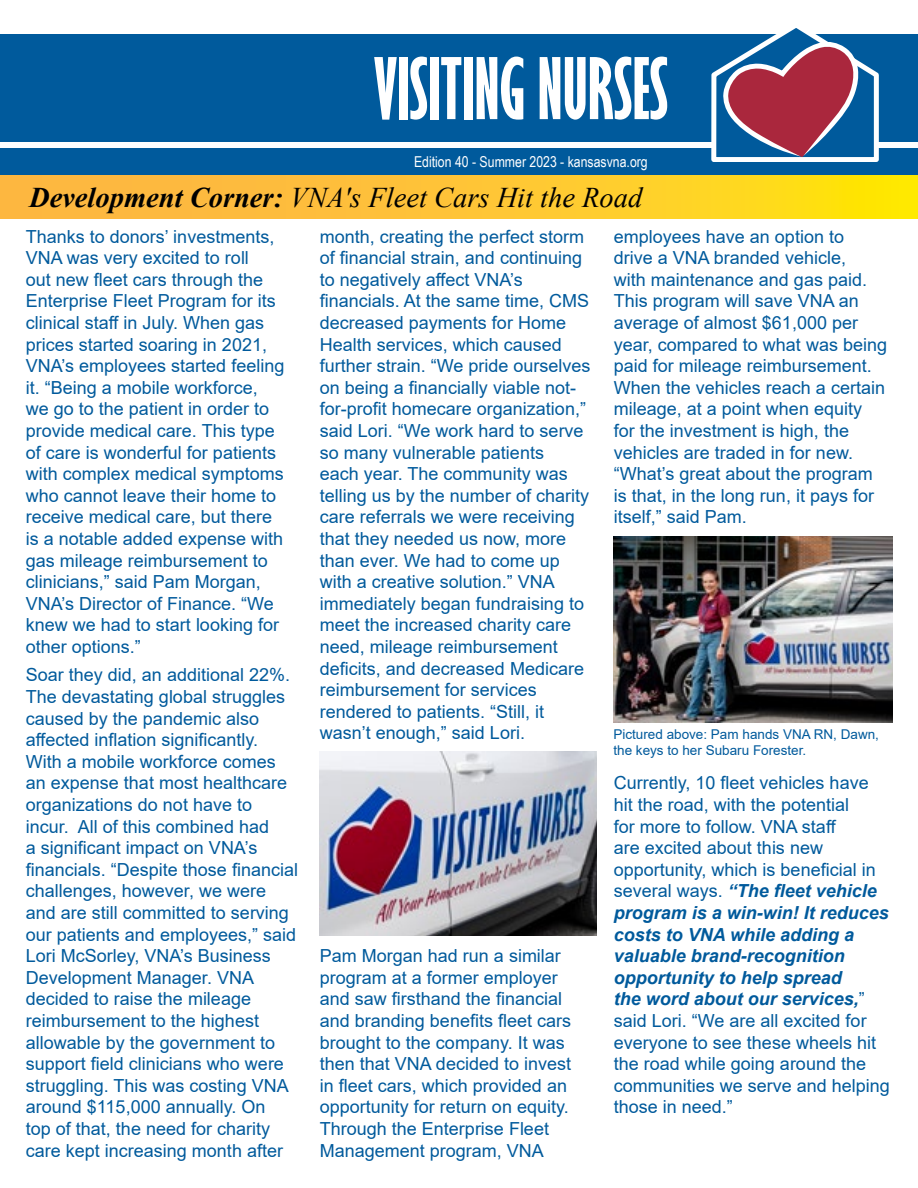
<style>
.page{position:relative;width:918px;height:1188px;background:#fff}
.page>*{position:absolute;margin:0;border:0;box-sizing:border-box;transform-origin:0 0}
.t1{font:700 extra-condensed 78px "Gill Sans";color:#fff}
.t2{font:italic 28.5px "Times New Roman";color:#000}
.t3{font:18px/21.6px "Arial";color:#005a9c}
.t4{font:15px "Arial Narrow";color:#fff}
.t5{font:13.5px/16.2px "Arial";color:#005a9c}
.s1{font-weight:700}
.s2{font-weight:700;font-style:italic}
</style>
<div class="page">
<div style="left:0;top:34px;width:918px;height:108px;background:#005a9c"></div>
<div style="left:0;top:148px;width:918px;height:27px;background:#005a9c"></div>
<svg style="left:0;top:175px;width:918px;height:44px;background:#fec82f"></svg>
<svg style="left:711px;top:28px;width:168px;height:134px"></svg>
<img style="left:614px;top:537px;width:279px;height:186px">
<img style="left:320px;top:751px;width:277px;height:185px">
<h1 class="t1" style="left:374px;top:41px;width:296px">VISITING NURSES</h1>
<p class="t4" style="left:414px;top:151px;width:235px">Edition 40 - Summer 2023 - kansasvna.org</p>
<h2 class="t2" style="left:29px;top:178px;width:615px"><span class="s1">Development Corner:</span> VNA's Fleet Cars Hit the Road</h2>
<p class="t3" style="left:26px;top:225px;width:260px">Thanks to donors’ investments,<br>VNA was very excited to roll<br>out new fleet cars through the<br>Enterprise Fleet Program for its clinical staff in July. When gas prices started soaring in 2021,<br>VNA’s employees started feeling it. “Being a mobile workforce, we go to the patient in order to provide medical care. This type of care is wonderful for patients with complex medical symptoms who cannot leave their home to receive medical care, but there is a notable added expense with gas mileage reimbursement to clinicians,” said Pam Morgan,<br>VNA’s Director of Finance. “We knew we had to start looking for other options.”</p>
<p class="t3" style="left:26px;top:664px;width:274px">Soar they did, an additional 22%.<br>The devastating global struggles caused by the pandemic also affected inflation significantly.<br>With a mobile workforce comes an expense that most healthcare organizations do not have to incur. All of this combined had<br>a significant impact on VNA’s financials. “Despite those financial challenges, however, we were and are still committed to serving our patients and employees,” said<br>Lori McSorley, VNA’s Business<br>Development Manager. VNA decided to raise the mileage reimbursement to the highest allowable by the government to support field clinicians who were struggling. This was costing VNA around $115,000 annually. On<br>top of that, the need for charity care kept increasing month after</p>
<p class="t3" style="left:320px;top:225px;width:272px">month, creating the perfect storm of financial strain, and continuing to negatively affect VNA’s financials. At the same time, CMS decreased payments for Home<br>Health services, which caused further strain. “We pride ourselves on being a financially viable not&shy;for-profit homecare organization,” said Lori. “We work hard to serve so many vulnerable patients<br>each year. The community was telling us by the number of charity care referrals we were receiving that they needed us now, more than ever. We had to come up with a creative solution.” VNA immediately began fundraising to meet the increased charity care need, mileage reimbursement deficits, and decreased Medicare reimbursement for services rendered to patients. “Still, it wasn’t enough,” said Lori.</p>
<p class="t3" style="left:320px;top:945px;width:253px">Pam Morgan had run a similar program at a former employer and saw firsthand the financial and branding benefits fleet cars brought to the company. It was then that VNA decided to invest in fleet cars, which provided an opportunity for return on equity.<br>Through the Enterprise Fleet<br>Management program, VNA</p>
<p class="t3" style="left:614px;top:225px;width:275px">employees have an option to drive a VNA branded vehicle,<br>with maintenance and gas paid.<br>This program will save VNA an average of almost $61,000 per year, compared to what was being paid for mileage reimbursement.<br>When the vehicles reach a certain mileage, at a point when equity for the investment is high, the vehicles are traded in for new. “What’s great about the program is that, in the long run, it pays for itself,” said Pam.</p>
<p class="t5" style="left:613px;top:726px;width:267px">Pictured above: Pam hands VNA RN, Dawn, the keys to her Subaru Forester.</p>
<p class="t3" style="left:614px;top:772px;width:277px">Currently, 10 fleet vehicles have hit the road, with the potential<br>for more to follow. VNA staff<br>are excited about this new opportunity, which is beneficial in several ways. <span class="s2">“The fleet vehicle program is a win-win! It reduces costs to VNA while adding a valuable brand-recognition opportunity to help spread<br>the word about our services,</span>” said Lori. “We are all excited for everyone to see these wheels hit the road while going around the communities we serve and helping those in need.”</p>
</div>
